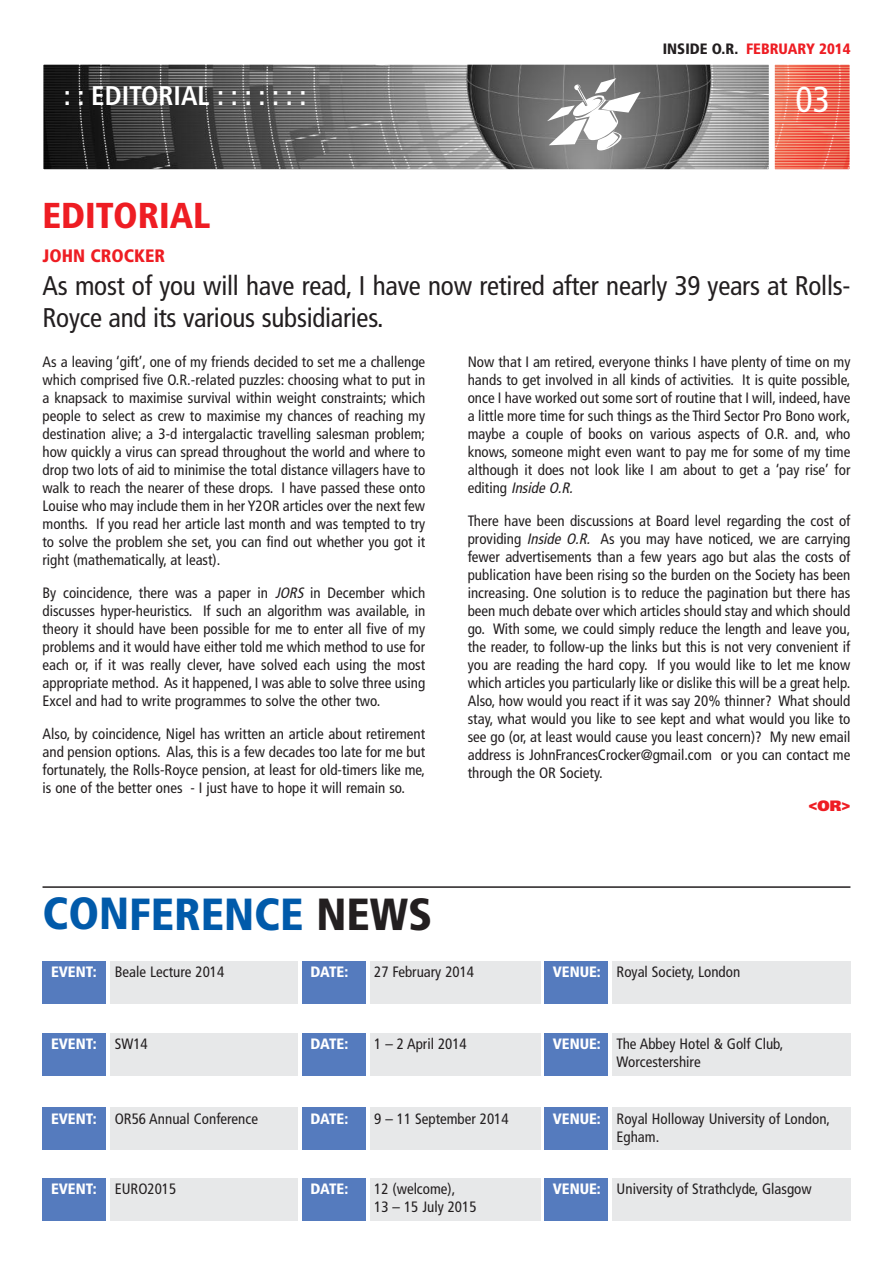
<style>
.page{position:relative;width:893px;height:1263px;background:#fff}
.page>*{position:absolute;margin:0;border:0;box-sizing:border-box;transform-origin:0 0}
.t1{font:900 condensed 45px "Frutiger";color:#015aaa}
.t2{font:900 condensed 36px "Frutiger";color:#ee1d23}
.t3{font:condensed 36px "Frutiger";color:#fff}
.t4{font:condensed 27px/32.4px "Frutiger";letter-spacing:-.01em;color:#231f20}
.t5{font:700 condensed 27px "Frutiger";color:#fff}
.t6{font:900 condensed 18px "Frutiger";color:#ee1d23}
.t7{font:condensed 15px/18px "Frutiger";color:#231f20;text-align:justify}
.t8{font:900 condensed 15px "Frutiger";letter-spacing:-.01em;color:#fff}
.t9{font:900 condensed 15px "Frutiger";color:#ee1d23}
.t10{font:900 15px "Frutiger";color:#ee1d23}
.s1{color:#231f20}
.s2{font-style:italic}
.s3{font-weight:900;color:#fff}
.s4{font-weight:400;color:#231f20}
</style>
<div class="page">
<img style="left:776px;top:66px;width:72px;height:102px">
<div style="left:774px;top:64px;width:76px;height:106px;border:1px solid #fff"></div>
<img style="left:45px;top:66px;width:723px;height:102px">
<div style="left:43px;top:64px;width:727px;height:106px;border:1px solid #fff"></div>
<svg style="left:547px;top:78px;width:94px;height:72px"></svg>
<hr style="left:43px;top:886px;width:807px;height:2px;background:#231f20">
<div style="left:43px;top:1178px;width:63px;height:42px;background:#557bbe"></div>
<div style="left:111px;top:1178px;width:187px;height:42px;background:#e7e8e9"></div>
<div style="left:302px;top:1178px;width:64px;height:42px;background:#557bbe"></div>
<div style="left:370px;top:1178px;width:170px;height:42px;background:#e7e8e9"></div>
<div style="left:544px;top:1178px;width:64px;height:42px;background:#557bbe"></div>
<div style="left:612px;top:1178px;width:238px;height:42px;background:#e7e8e9"></div>
<div style="left:43px;top:1033px;width:63px;height:42px;background:#557bbe"></div>
<div style="left:111px;top:1033px;width:187px;height:42px;background:#e7e8e9"></div>
<div style="left:302px;top:1033px;width:64px;height:42px;background:#557bbe"></div>
<div style="left:370px;top:1033px;width:170px;height:42px;background:#e7e8e9"></div>
<div style="left:544px;top:1033px;width:64px;height:42px;background:#557bbe"></div>
<div style="left:612px;top:1033px;width:238px;height:42px;background:#e7e8e9"></div>
<div style="left:43px;top:1107px;width:63px;height:43px;background:#557bbe"></div>
<div style="left:111px;top:1107px;width:187px;height:43px;background:#e7e8e9"></div>
<div style="left:302px;top:1107px;width:64px;height:43px;background:#557bbe"></div>
<div style="left:370px;top:1107px;width:170px;height:43px;background:#e7e8e9"></div>
<div style="left:544px;top:1107px;width:64px;height:43px;background:#557bbe"></div>
<div style="left:612px;top:1107px;width:238px;height:43px;background:#e7e8e9"></div>
<div style="left:43px;top:961px;width:63px;height:42px;background:#557bbe"></div>
<div style="left:111px;top:961px;width:187px;height:42px;background:#e7e8e9"></div>
<div style="left:302px;top:961px;width:64px;height:42px;background:#557bbe"></div>
<div style="left:370px;top:961px;width:170px;height:42px;background:#e7e8e9"></div>
<div style="left:544px;top:961px;width:64px;height:42px;background:#557bbe"></div>
<div style="left:612px;top:961px;width:238px;height:42px;background:#e7e8e9"></div>
<p class="t9" style="left:663px;top:43px;width:189px"><span class="s1">INSIDE O.R.</span> FEBRUARY 2014</p>
<h3 class="t5" style="left:64px;top:85px;width:244px">::EDITORIAL:::::::</h3>
<h2 class="t3" style="left:795px;top:85px;width:36px">03</h2>
<h2 class="t2" style="left:43px;top:201px;width:169px">EDITORIAL</h2>
<p class="t6" style="left:43px;top:249px;width:124px">JOHN CROCKER</p>
<h3 class="t4" style="left:43px;top:271px;width:809px">As most of you will have read, I have now retired after nearly 39 years at Rolls-<br>Royce and its various subsidiaries.</h3>
<p class="t7" style="left:43px;top:354px;width:384px">As a leaving ‘gift’, one of my friends decided to set me a challenge which comprised five O.R.-related puzzles: choosing what to put in a knapsack to maximise survival within weight constraints; which people to select as crew to maximise my chances of reaching my destination alive; a 3-d intergalactic travelling salesman problem; how quickly a virus can spread throughout the world and where to drop two lots of aid to minimise the total distance villagers have to walk to reach the nearer of these drops. I have passed these onto Louise who may include them in her Y2OR articles over the next few months. If you read her article last month and was tempted to try to solve the problem she set, you can find out whether you got it right (mathematically, at least).</p>
<p class="t7" style="left:43px;top:585px;width:384px">By coincidence, there was a paper in <span class="s2">JORS</span> in December which discusses hyper-heuristics. If such an algorithm was available, in theory it should have been possible for me to enter all five of my problems and it would have either told me which method to use for each or, if it was really clever, have solved each using the most appropriate method. As it happened, I was able to solve three using Excel and had to write programmes to solve the other two.</p>
<p class="t7" style="left:43px;top:726px;width:384px">Also, by coincidence, Nigel has written an article about retirement and pension options. Alas, this is a few decades too late for me but fortunately, the Rolls-Royce pension, at least for old-timers like me, is one of the better ones - I just have to hope it will remain so.</p>
<h1 class="t1" style="left:43px;top:896px;width:391px">CONFERENCE <span class="s1">NEWS</span></h1>
<p class="t7" style="left:468px;top:354px;width:384px">Now that I am retired, everyone thinks I have plenty of time on my hands to get involved in all kinds of activities. It is quite possible, once I have worked out some sort of routine that I will, indeed, have a little more time for such things as the Third Sector Pro Bono work, maybe a couple of books on various aspects of O.R. and, who knows, someone might even want to pay me for some of my time although it does not look like I am about to get a ‘pay rise’ for editing <span class="s2">Inside O.R.</span></p>
<p class="t7" style="left:468px;top:513px;width:384px">There have been discussions at Board level regarding the cost of providing <span class="s2">Inside O.R.</span> As you may have noticed, we are carrying fewer advertisements than a few years ago but alas the costs of publication have been rising so the burden on the Society has been increasing. One solution is to reduce the pagination but there has been much debate over which articles should stay and which should go. With some, we could simply reduce the length and leave you, the reader, to follow-up the links but this is not very convenient if you are reading the hard copy. If you would like to let me know which articles you particularly like or dislike this will be a great help.<br>Also, how would you react if it was say 20% thinner? What should stay, what would you like to see kept and what would you like to see go (or, at least would cause you least concern)? My new email address is JohnFrancesCrocker@gmail.com or you can contact me through the OR Society.</p>
<p class="t10" style="left:809px;top:799px;width:43px">&lt;OR&gt;</p>
<p class="t7" style="left:51px;top:964px;width:175px"><span class="s3">EVENT:</span> Beale Lecture 2014</p>
<p class="t8" style="left:310px;top:966px;width:39px">DATE:</p>
<p class="t7" style="left:374px;top:964px;width:101px">27 February 2014</p>
<p class="t7" style="left:553px;top:964px;width:189px"><span class="s3">VENUE:</span> Royal Society, London</p>
<p class="t8" style="left:51px;top:1038px;width:98px">EVENT: <span class="s4">SW14</span></p>
<p class="t8" style="left:310px;top:1038px;width:39px">DATE:</p>
<p class="t7" style="left:374px;top:1036px;width:94px">1 – 2 April 2014</p>
<p class="t7" style="left:617px;top:1036px;width:168px;text-indent:-64px"><span class="s3">VENUE:</span> The Abbey Hotel &amp; Golf Club,<br>Worcestershire</p>
<p class="t7" style="left:51px;top:1111px;width:208px"><span class="s3">EVENT:</span> OR56 Annual Conference</p>
<p class="t8" style="left:310px;top:1112px;width:39px">DATE:</p>
<p class="t7" style="left:374px;top:1111px;width:136px">9 – 11 September 2014</p>
<p class="t7" style="left:617px;top:1111px;width:215px;text-indent:-64px"><span class="s3">VENUE:</span> Royal Holloway University of London,<br>Egham.</p>
<p class="t7" style="left:51px;top:1181px;width:127px"><span class="s3">EVENT:</span> EURO2015</p>
<p class="t8" style="left:310px;top:1183px;width:39px">DATE:</p>
<p class="t7" style="left:374px;top:1181px;width:83px">12 (welcome),</p>
<p class="t7" style="left:553px;top:1181px;width:260px"><span class="s3">VENUE:</span> University of Strathclyde, Glasgow</p>
<p class="t7" style="left:374px;top:1199px;width:104px">13 – 15 July 2015</p>
</div>
